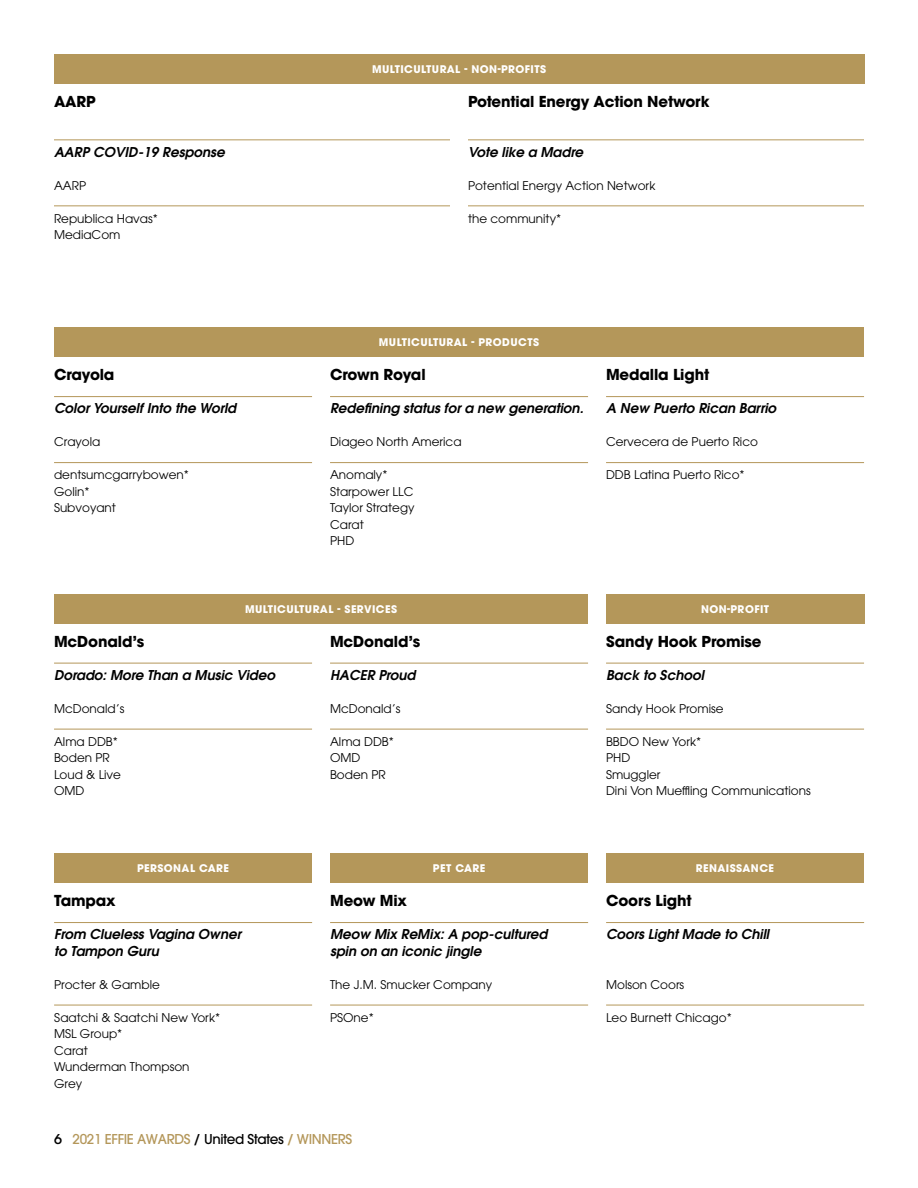
<style>
.page{position:relative;width:918px;height:1188px;background:#fff}
.page>*{position:absolute;margin:0;border:0;box-sizing:border-box;transform-origin:0 0}
.t1{font:700 15px "ITC Avant Garde Std";letter-spacing:-.01em;color:#000}
.t2{font:italic 600 13.5px/16.5px "ITC Avant Garde Std";color:#000}
.t3{font:500 13.5px "ITC Avant Garde Std";letter-spacing:-.025em;color:#b4975a}
.t4{font:12px/16.5px "ITC Avant Garde Std";color:#000}
.t5{font:700 10.5px "ITC Avant Garde Std";letter-spacing:.04em;color:#fff}
.s1{color:#000}
</style>
<div class="page">
<div style="left:54px;top:327px;width:810px;height:30px;background:#b4975a"></div>
<hr style="left:54px;top:396px;width:258px;height:1px;background:#b4975a">
<hr style="left:54px;top:462px;width:258px;height:1px;background:#b4975a">
<hr style="left:330px;top:396px;width:258px;height:1px;background:#b4975a">
<hr style="left:330px;top:462px;width:258px;height:1px;background:#b4975a">
<hr style="left:606px;top:396px;width:258px;height:1px;background:#b4975a">
<hr style="left:606px;top:462px;width:258px;height:1px;background:#b4975a">
<hr style="left:54px;top:140px;width:396px;height:1px;background:#b4975a">
<hr style="left:54px;top:206px;width:396px;height:1px;background:#b4975a">
<hr style="left:468px;top:140px;width:396px;height:1px;background:#b4975a">
<hr style="left:468px;top:206px;width:396px;height:1px;background:#b4975a">
<div style="left:54px;top:853px;width:258px;height:30px;background:#b4975a"></div>
<hr style="left:54px;top:922px;width:258px;height:1px;background:#b4975a">
<hr style="left:54px;top:1005px;width:258px;height:1px;background:#b4975a">
<hr style="left:330px;top:922px;width:258px;height:1px;background:#b4975a">
<hr style="left:330px;top:1005px;width:258px;height:1px;background:#b4975a">
<hr style="left:606px;top:922px;width:258px;height:1px;background:#b4975a">
<hr style="left:606px;top:1005px;width:258px;height:1px;background:#b4975a">
<hr style="left:54px;top:663px;width:258px;height:1px;background:#b4975a">
<hr style="left:54px;top:729px;width:258px;height:1px;background:#b4975a">
<hr style="left:330px;top:663px;width:258px;height:1px;background:#b4975a">
<hr style="left:330px;top:729px;width:258px;height:1px;background:#b4975a">
<hr style="left:606px;top:663px;width:258px;height:1px;background:#b4975a">
<hr style="left:606px;top:729px;width:258px;height:1px;background:#b4975a">
<div style="left:54px;top:594px;width:534px;height:30px;background:#b4975a"></div>
<div style="left:606px;top:594px;width:258px;height:30px;background:#b4975a"></div>
<div style="left:54px;top:54px;width:810px;height:30px;background:#b4975a"></div>
<div style="left:330px;top:853px;width:258px;height:30px;background:#b4975a"></div>
<div style="left:606px;top:853px;width:258px;height:30px;background:#b4975a"></div>
<p class="t1" style="left:54px;top:92px;width:43px">AARP</p>
<p class="t2" style="left:54px;top:143px;width:172px">AARP COVID-19 Response</p>
<p class="t4" style="left:54px;top:177px;width:34px">AARP</p>
<p class="t4" style="left:54px;top:210px;width:105px">Republica Havas*<br>MediaCom</p>
<p class="t5" style="left:372px;top:62px;width:176px">MULTICULTURAL - NON-PROFITS</p>
<p class="t1" style="left:468px;top:92px;width:243px">Potential Energy Action Network</p>
<p class="t2" style="left:468px;top:143px;width:117px">Vote like a Madre</p>
<p class="t4" style="left:468px;top:177px;width:189px">Potential Energy Action Network</p>
<p class="t4" style="left:468px;top:210px;width:95px">the community*</p>
<p class="t1" style="left:54px;top:365px;width:62px">Crayola</p>
<p class="t2" style="left:54px;top:400px;width:184px">Color Yourself Into the World</p>
<p class="t4" style="left:54px;top:434px;width:48px">Crayola</p>
<p class="t4" style="left:54px;top:467px;width:136px">dentsumcgarrybowen*<br>Golin*<br>Subvoyant</p>
<p class="t5" style="left:379px;top:335px;width:162px">MULTICULTURAL - PRODUCTS</p>
<p class="t1" style="left:330px;top:365px;width:97px">Crown Royal</p>
<p class="t2" style="left:330px;top:400px;width:255px">Redefining status for a new generation.</p>
<p class="t4" style="left:330px;top:434px;width:133px">Diageo North America</p>
<p class="t4" style="left:330px;top:467px;width:86px">Anomaly*<br>Starpower LLC<br>Taylor Strategy<br>Carat<br>PHD</p>
<p class="t1" style="left:606px;top:365px;width:105px">Medalla Light</p>
<p class="t2" style="left:606px;top:400px;width:172px">A New Puerto Rican Barrio</p>
<p class="t4" style="left:606px;top:434px;width:153px">Cervecera de Puerto Rico</p>
<p class="t4" style="left:606px;top:467px;width:140px">DDB Latina Puerto Rico*</p>
<p class="t5" style="left:245px;top:602px;width:154px">MULTICULTURAL - SERVICES</p>
<p class="t5" style="left:701px;top:602px;width:70px">NON-PROFIT</p>
<p class="t1" style="left:54px;top:631px;width:92px">McDonald’s</p>
<p class="t2" style="left:54px;top:666px;width:223px">Dorado: More Than a Music Video</p>
<p class="t4" style="left:54px;top:700px;width:72px">McDonald’s</p>
<p class="t4" style="left:54px;top:733px;width:69px">Alma DDB*<br>Boden PR<br>Loud &amp; Live<br>OMD</p>
<p class="t5" style="left:137px;top:861px;width:94px">PERSONAL CARE</p>
<p class="t1" style="left:54px;top:891px;width:63px">Tampax</p>
<p class="t2" style="left:54px;top:926px;width:189px">From Clueless Vagina Owner to Tampon Guru</p>
<p class="t4" style="left:54px;top:976px;width:107px">Procter &amp; Gamble</p>
<p class="t4" style="left:54px;top:1009px;width:168px">Saatchi &amp; Saatchi New York*<br>MSL Group*<br>Carat<br>Wunderman Thompson<br>Grey</p>
<p class="t1" style="left:330px;top:631px;width:92px">McDonald’s</p>
<p class="t2" style="left:330px;top:666px;width:87px">HACER Proud</p>
<p class="t4" style="left:330px;top:700px;width:72px">McDonald’s</p>
<p class="t4" style="left:330px;top:733px;width:65px">Alma DDB*<br>OMD<br>Boden PR</p>
<p class="t1" style="left:606px;top:631px;width:157px">Sandy Hook Promise</p>
<p class="t2" style="left:606px;top:666px;width:100px">Back to School</p>
<p class="t4" style="left:606px;top:700px;width:119px">Sandy Hook Promise</p>
<p class="t4" style="left:606px;top:733px;width:206px">BBDO New York*<br>PHD<br>Smuggler<br>Dini Von Mueffling Communications</p>
<p class="t5" style="left:433px;top:861px;width:54px">PET CARE</p>
<p class="t5" style="left:696px;top:861px;width:80px">RENAISSANCE</p>
<p class="t1" style="left:330px;top:891px;width:78px">Meow Mix</p>
<p class="t2" style="left:330px;top:926px;width:219px">Meow Mix ReMix: A pop-cultured spin on an iconic jingle</p>
<p class="t4" style="left:330px;top:976px;width:164px">The J.M. Smucker Company</p>
<p class="t4" style="left:330px;top:1009px;width:45px">PSOne*</p>
<p class="t1" style="left:606px;top:891px;width:87px">Coors Light</p>
<p class="t2" style="left:606px;top:926px;width:165px">Coors Light Made to Chill</p>
<p class="t4" style="left:606px;top:976px;width:80px">Molson Coors</p>
<p class="t4" style="left:606px;top:1009px;width:127px">Leo Burnett Chicago*</p>
<p class="t3" style="left:54px;top:1131px;width:300px"><span class="s1">6</span> 2021 EFFIE AWARDS <span class="s1">/ United States</span> / WINNERS</p>
</div>
